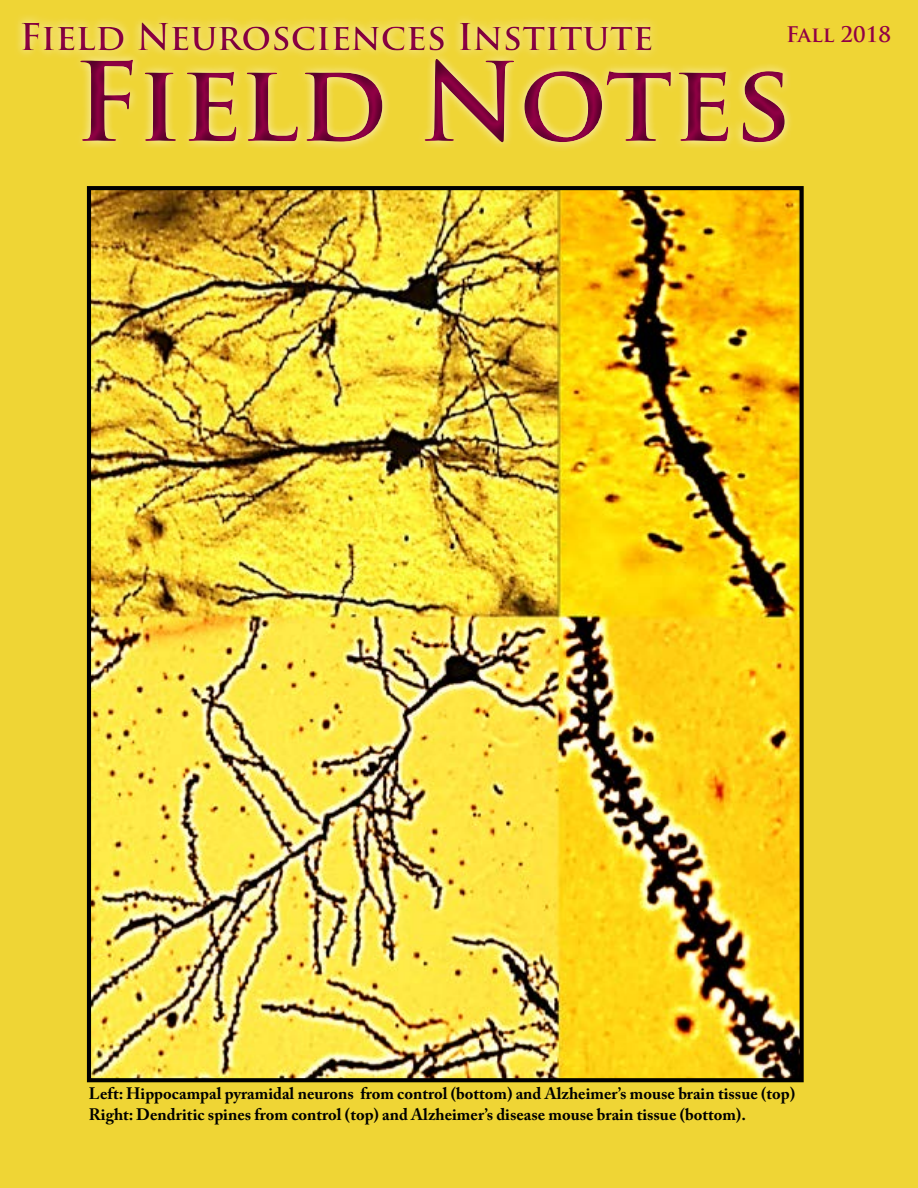
<style>
.page{position:relative;width:918px;height:1188px;background:#efd535}
.page>*{position:absolute;margin:0;border:0;box-sizing:border-box;transform-origin:0 0}
.t1{font:700 106.5px "Trajan Pro";letter-spacing:-.005em;color:#910045}
.t2{font:700 36px "Trajan Pro";color:#910045}
.t3{font:700 21px "Trajan Pro";color:#910045}
.t4{font:700 16.5px/21.6px "Adobe Caslon Pro";color:#000}
</style>
<div class="page">
<img style="left:92px;top:191px;width:707px;height:886px">
<div style="left:87px;top:186px;width:717px;height:896px;border:4px solid #000"></div>
<div style="left:66px;top:41px;width:734px;height:120px;background:#000;opacity:.5"></div>
<div style="left:9px;top:12px;width:657px;height:52px;background:#000;opacity:.5"></div>
<h2 class="t2" style="left:19px;top:15px;width:636px">Field Neurosciences Institute</h2>
<p class="t3" style="left:786px;top:22px;width:106px">Fall 2018</p>
<h1 class="t1" style="left:74px;top:36px;width:720px">Field Notes</h1>
<p class="t4" style="left:89px;top:1082px;width:708px">Left: Hippocampal pyramidal neurons from control (bottom) and Alzheimer’s mouse brain tissue (top)<br>Right: Dendritic spines from control (top) and Alzheimer’s disease mouse brain tissue (bottom).</p>
</div>
